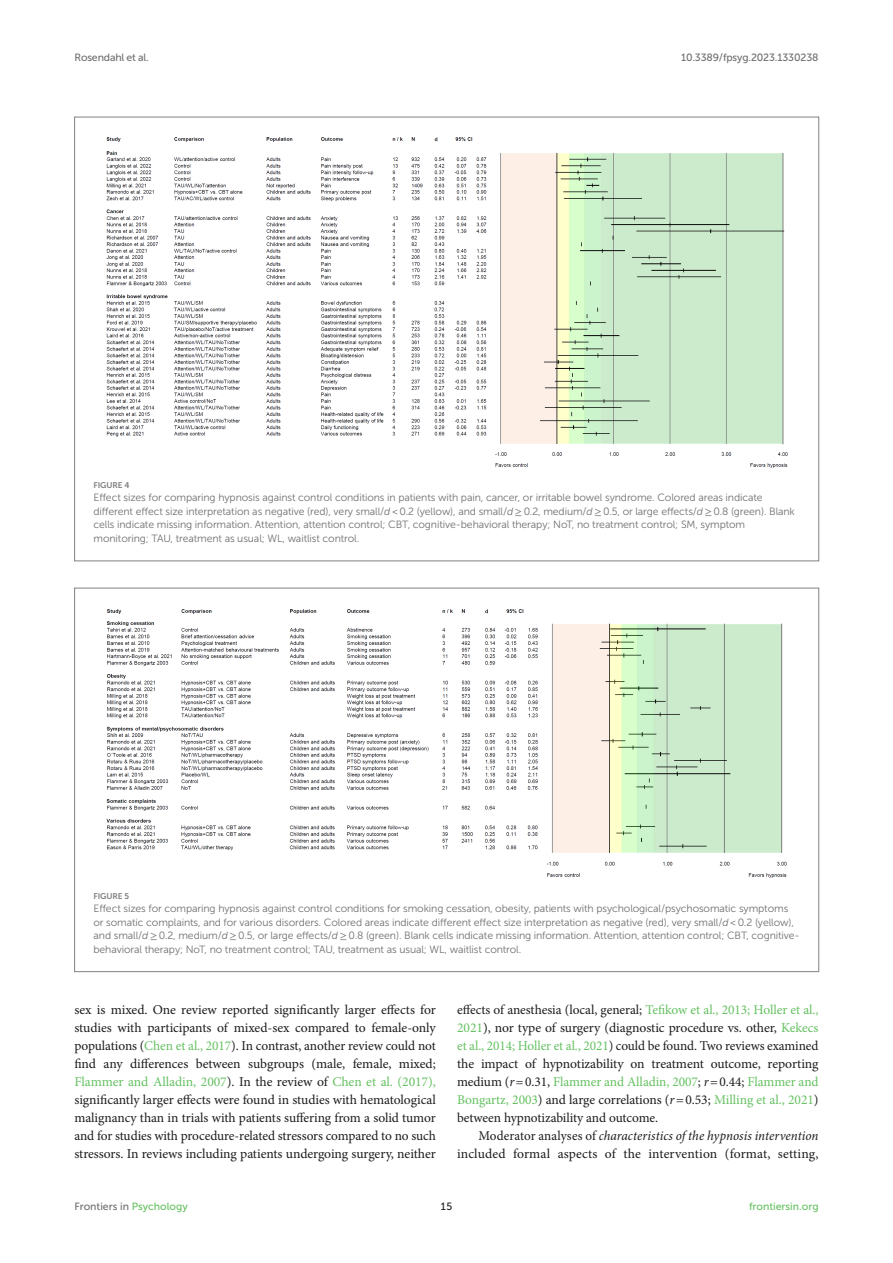
<style>
.page{position:relative;width:893px;height:1263px;background:#fff}
.page>*{position:absolute;margin:0;border:0;box-sizing:border-box;transform-origin:0 0}
.TEXT{font:13.5px/18px "Minion Pro";letter-spacing:-.005em;color:#1b1c1b;text-align:justify}
.FIG_LEG{font:10.5px/13.5px "Museo Sans 300";letter-spacing:-.01em;color:#706f70}
.t1{font:10.5px "Museo Sans 500";letter-spacing:-.015em;color:#706f70}
.t2{font:10.5px "Museo Sans 500";color:#65c161}
.t3{font:10.5px "Museo Sans 500";color:#1b1c1b}
.FIG_HD{font:8.25px "Museo Sans 700";letter-spacing:-.01em;color:#7e7f7f}
.s1{font-style:italic}
.s2{font-family:"STIX General"}
.s3{color:#65c161}
</style>
<div class="page">
<img style="left:106px;top:137px;width:682px;height:331px">
<img style="left:106px;top:609px;width:681px;height:269px">
<p class="t1" style="left:74px;top:51px;width:76px">Rosendahl et al.</p>
<p class="t1" style="left:681px;top:51px;width:139px">10.3389/fpsyg.2023.1330238</p>
<p class="FIG_HD" style="left:94px;top:480px;width:37px">FIGURE 4</p>
<p class="FIG_LEG" style="left:94px;top:491px;width:703px">Effect sizes for comparing hypnosis against control conditions in patients with pain, cancer, or irritable bowel syndrome. Colored areas indicate different effect size interpretation as negative (red), very small/<span class="s1">d</span> &lt; 0.2 (yellow), and small/<span class="s1">d</span> <span class="s2">≥</span> 0.2, medium/<span class="s1">d</span> <span class="s2">≥</span> 0.5, or large effects/<span class="s1">d</span> <span class="s2">≥</span> 0.8 (green). Blank cells indicate missing information. Attention, attention control; CBT, cognitive-behavioral therapy; NoT, no treatment control; SM, symptom monitoring; TAU, treatment as usual; WL, waitlist control.</p>
<p class="FIG_HD" style="left:94px;top:891px;width:37px">FIGURE 5</p>
<p class="FIG_LEG" style="left:94px;top:902px;width:708px">Effect sizes for comparing hypnosis against control conditions for smoking cessation, obesity, patients with psychological/psychosomatic symptoms or somatic complaints, and for various disorders. Colored areas indicate different effect size interpretation as negative (red), very small/<span class="s1">d</span> &lt; 0.2 (yellow), and small/<span class="s1">d</span> <span class="s2">≥</span> 0.2, medium/<span class="s1">d</span> <span class="s2">≥</span> 0.5, or large effects/<span class="s1">d</span> <span class="s2">≥</span> 0.8 (green). Blank cells indicate missing information. Attention, attention control; CBT, cognitive&shy;behavioral therapy; NoT, no treatment control; TAU, treatment as usual; WL, waitlist control.</p>
<p class="TEXT" style="left:74px;top:1001px;width:363px">sex is mixed. One review reported significantly larger effects for studies with participants of mixed-sex compared to female-only populations (<span class="s3">Chen et al., 2017</span>). In contrast, another review could not find any differences between subgroups (male, female, mixed; <span class="s3">Flammer and Alladin, 2007</span>). In the review of <span class="s3">Chen et al. (2017), </span>significantly larger effects were found in studies with hematological malignancy than in trials with patients suffering from a solid tumor and for studies with procedure-related stressors compared to no such stressors. In reviews including patients undergoing surgery, neither</p>
<p class="TEXT" style="left:457px;top:1001px;width:363px">effects of anesthesia (local, general; <span class="s3">Tefikow et al., 2013; Holler et al., 2021</span>), nor type of surgery (diagnostic procedure vs. other, <span class="s3">Kekecs et al., 2014; Holler et al., 2021</span>) could be found. Two reviews examined the impact of hypnotizability on treatment outcome, reporting medium (<span class="s1">r</span>=0.31, <span class="s3">Flammer and Alladin, 2007</span>; <span class="s1">r</span>=0.44; <span class="s3">Flammer and Bongartz, 2003</span>) and large correlations (<span class="s1">r</span>=0.53; <span class="s3">Milling et al., 2021</span>) between hypnotizability and outcome.</p>
<p class="TEXT" style="left:457px;top:1127px;width:363px;text-align:right">Moderator analyses of <span class="s1">characteristics of the hypnosis intervention </span>included formal aspects of the intervention (format, setting,</p>
<p class="t1" style="left:74px;top:1200px;width:115px">Frontiers in <span class="s3">Psychology</span></p>
<p class="t3" style="left:441px;top:1200px;width:13px">15</p>
<p class="t2" style="left:749px;top:1200px;width:71px">frontiersin.org</p>
</div>
